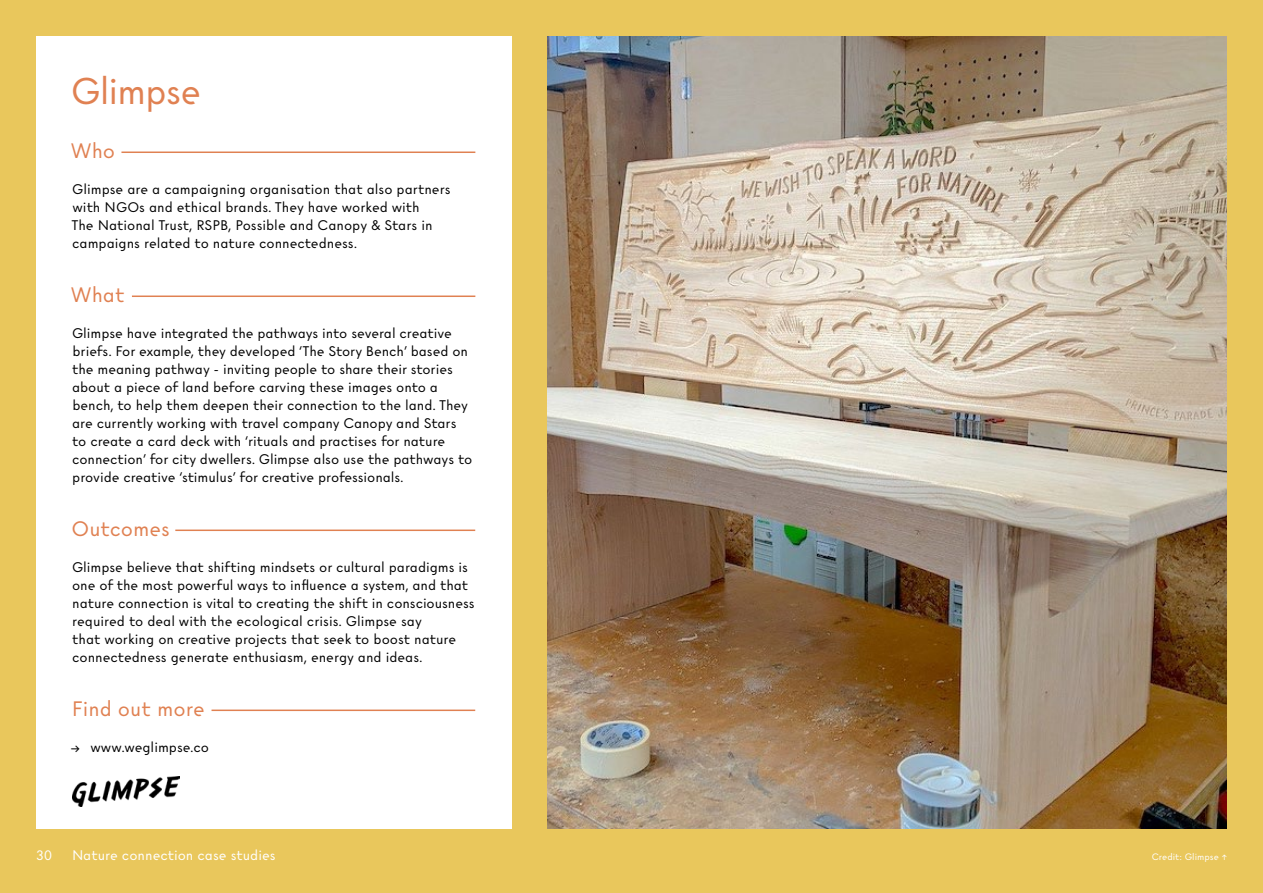
<style>
.page{position:relative;width:1263px;height:893px;background:#e9c75c}
.page>*{position:absolute;margin:0;border:0;box-sizing:border-box;transform-origin:0 0}
.H2__Box_Heading__24{font:36px "Certeau";letter-spacing:-.03em;color:#e08152}
.H4__Box_Subheading{font:20.25px "Certeau";color:#e08152}
.Paragraph{font:13.5px/18px "Certeau";letter-spacing:-.005em;color:#000}
.Paragraph-2{font:13.5px "Certeau";color:#fff}
.t1{font:9px "Certeau";color:#fff}
</style>
<div class="page">
<div style="left:36px;top:36px;width:475px;height:792px;background:#fff"></div>
<img style="left:547px;top:36px;width:680px;height:792px">
<hr style="left:121px;top:151px;width:354px;height:2px;background:#e08152">
<hr style="left:132px;top:295px;width:343px;height:2px;background:#e08152">
<hr style="left:175px;top:530px;width:300px;height:1px;background:#e08152">
<hr style="left:212px;top:710px;width:263px;height:1px;background:#e08152">
<img style="left:72px;top:777px;width:108px;height:29px">
<p class="H2__Box_Heading__24" style="left:71px;top:69px;width:132px">Glimpse</p>
<p class="H4__Box_Subheading" style="left:71px;top:138px;width:46px">Who</p>
<p class="Paragraph" style="left:71px;top:180px;width:381px">Glimpse are a campaigning organisation that also partners with NGOs and ethical brands. They have worked with<br>The National Trust, RSPB, Possible and Canopy &amp; Stars in campaigns related to nature connectedness.</p>
<p class="H4__Box_Subheading" style="left:71px;top:282px;width:55px">What</p>
<p class="Paragraph" style="left:72px;top:324px;width:402px">Glimpse have integrated the pathways into several creative briefs. For example, they developed ‘The Story Bench’ based on the meaning pathway - inviting people to share their stories about a piece of land before carving these images onto a bench, to help them deepen their connection to the land. They are currently working with travel company Canopy and Stars to create a card deck with ‘rituals and practises for nature connection’ for city dwellers. Glimpse also use the pathways to provide creative ‘stimulus’ for creative professionals.</p>
<p class="H4__Box_Subheading" style="left:72px;top:516px;width:100px">Outcomes</p>
<p class="Paragraph" style="left:72px;top:558px;width:404px">Glimpse believe that shifting mindsets or cultural paradigms is one of the most powerful ways to influence a system, and that nature connection is vital to creating the shift in consciousness required to deal with the ecological crisis. Glimpse say<br>that working on creative projects that seek to boost nature connectedness generate enthusiasm, energy and ideas.</p>
<p class="H4__Box_Subheading" style="left:72px;top:696px;width:135px">Find out more</p>
<p class="Paragraph" style="left:71px;top:738px;width:140px">→ www.weglimpse.co</p>
<p class="Paragraph-2" style="left:36px;top:847px;width:18px">30</p>
<p class="Paragraph-2" style="left:72px;top:847px;width:205px">Nature connection case studies</p>
<p class="t1" style="left:1152px;top:851px;width:77px">Credit: Glimpse ↑</p>
</div>
